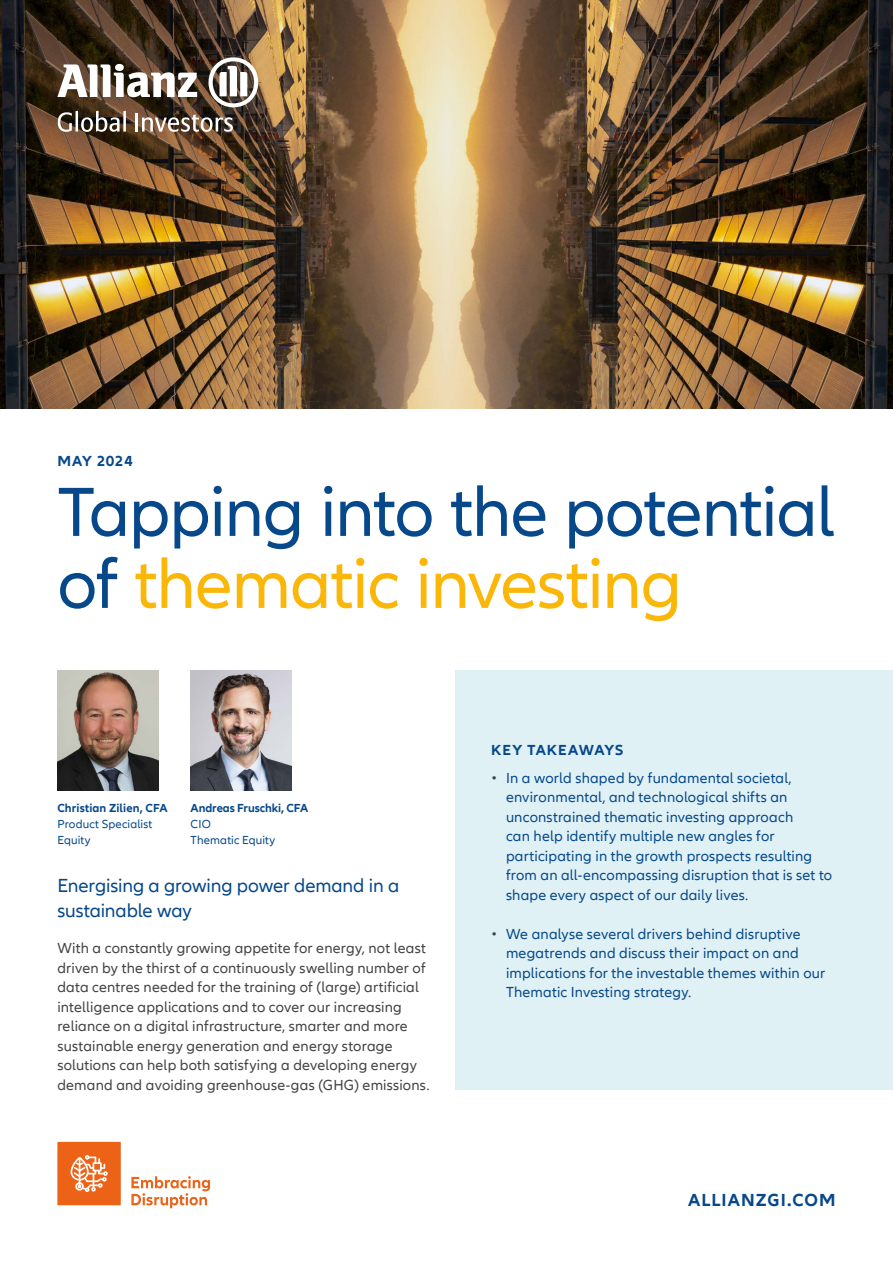
<style>
.page{position:relative;width:893px;height:1263px;background:#fff}
.page>*{position:absolute;margin:0;border:0;box-sizing:border-box;transform-origin:0 0}
.t1{font:72px/72px "Allianz Neo";letter-spacing:-.02em;color:#06488a}
.t2{font:19.5px/25.3px "Allianz Neo";letter-spacing:-.005em;color:#06488a}
.t3{font:700 18px "Allianz Neo";letter-spacing:.06em;color:#06488a}
.t4{font:15px/19.5px "Allianz Neo";letter-spacing:.015em;color:#06488a}
.t5{font:15px/19.5px "Allianz Neo";letter-spacing:.015em;color:#424241}
.t6{font:700 15px "Allianz Neo";letter-spacing:.055em;color:#06488a}
.t7{font:12px/15.6px "Allianz Neo";letter-spacing:.01em;color:#06488a}
.t8{font:700 12px "Allianz Neo";color:#06488a}
.s1{color:#fab709}
.s2{color:#424241}
</style>
<div class="page">
<img style="left:0;top:0;width:893px;height:408px">
<div style="left:455px;top:670px;width:438px;height:420px;background:#e0f1f5"></div>
<img style="left:57px;top:670px;width:101px;height:121px">
<img style="left:191px;top:670px;width:101px;height:121px">
<div style="left:57px;top:1142px;width:64px;height:63px;background:#ec6317"></div>
<svg style="left:71px;top:1155px;width:37px;height:37px"></svg>
<svg style="left:131px;top:1176px;width:79px;height:32px"></svg>
<svg style="left:57px;top:64px;width:140px;height:33px"></svg>
<svg style="left:208px;top:57px;width:50px;height:50px"></svg>
<svg style="left:58px;top:112px;width:14px;height:20px"></svg>
<hr style="left:76px;top:111px;width:2px;height:21px;background:#fff">
<svg style="left:81px;top:111px;width:39px;height:21px"></svg>
<hr style="left:123px;top:111px;width:3px;height:21px;background:#fff">
<hr style="left:135px;top:113px;width:3px;height:19px;background:#fff">
<svg style="left:142px;top:115px;width:91px;height:17px"></svg>
<p class="t6" style="left:57px;top:453px;width:77px">MAY 2024</p>
<h1 class="t1" style="left:57px;top:478px;width:779px">Tapping into the potential of <span class="s1">thematic investing</span></h1>
<p class="t8" style="left:57px;top:801px;width:112px">Christian Zilien, CFA</p>
<p class="t7" style="left:57px;top:816px;width:97px">Product Specialist<br>Equity</p>
<p class="t8" style="left:191px;top:801px;width:119px">Andreas Fruschki, CFA</p>
<p class="t7" style="left:191px;top:816px;width:86px">CIO<br>Thematic Equity</p>
<h2 class="t2" style="left:57px;top:873px;width:343px">Energising a growing power demand in a sustainable way</h2>
<p class="t5" style="left:57px;top:939px;width:374px">With a constantly growing appetite for energy, not least driven by the thirst of a continuously swelling number of data centres needed for the training of (large) artificial intelligence applications and to cover our increasing reliance on a digital infrastructure, smarter and more sustainable energy generation and energy storage solutions can help both satisfying a developing energy demand and avoiding greenhouse-gas (GHG) emissions.</p>
<p class="t6" style="left:491px;top:741px;width:134px">KEY TAKEAWAYS</p>
<p class="t4" style="left:506px;top:768px;width:328px;text-indent:-15px"><span class="s2">•</span> In a world shaped by fundamental societal, environmental, and technological shifts an unconstrained thematic investing approach<br>can help identify multiple new angles for participating in the growth prospects resulting from an all-encompassing disruption that is set to shape every aspect of our daily lives.</p>
<p class="t4" style="left:506px;top:924px;width:321px;text-indent:-15px"><span class="s2">•</span> We analyse several drivers behind disruptive megatrends and discuss their impact on and implications for the investable themes within our Thematic Investing strategy.</p>
<p class="t3" style="left:688px;top:1189px;width:149px">ALLIANZGI.COM</p>
</div>
